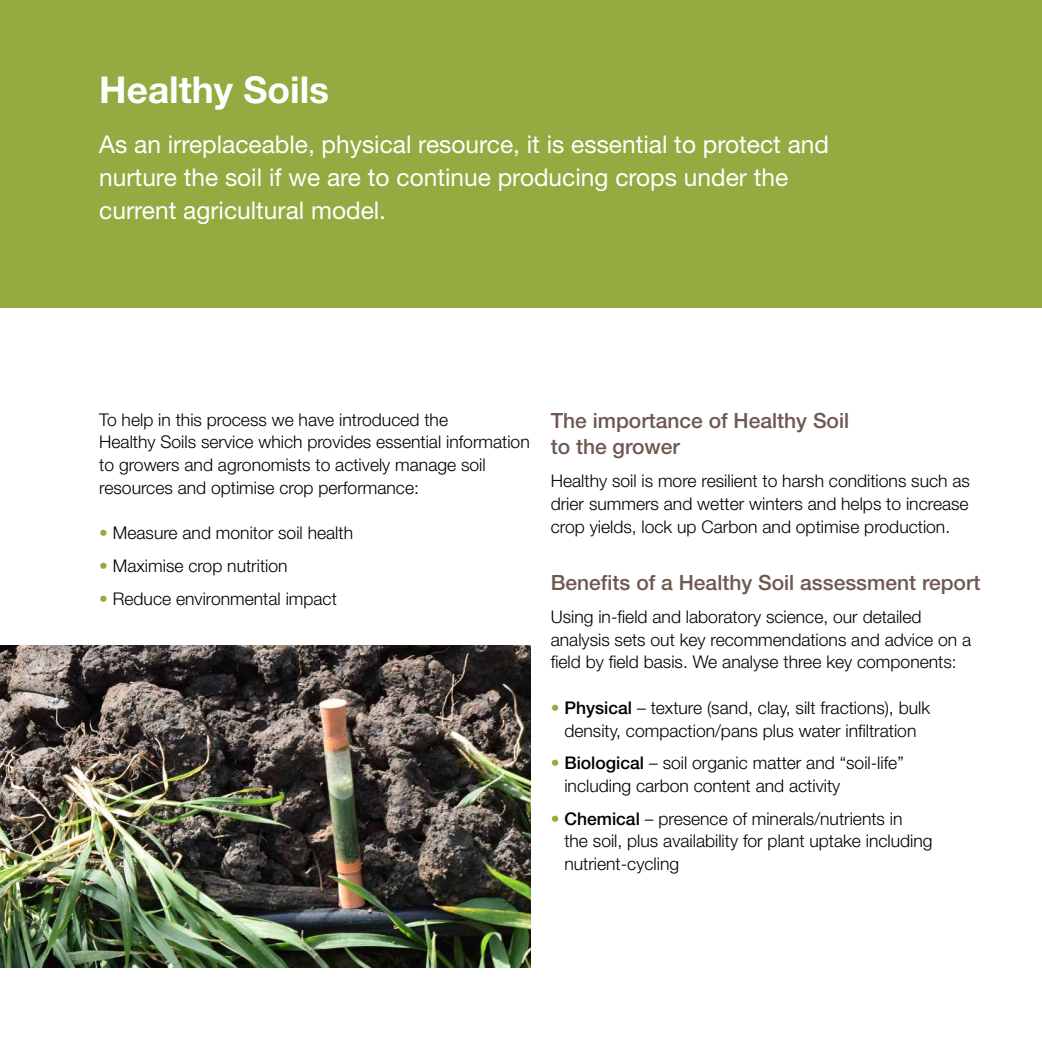
<style>
.page{position:relative;width:1042px;height:1042px;background:#fff}
.page>*{position:absolute;margin:0;border:0;box-sizing:border-box;transform-origin:0 0}
.t1{font:700 37.1px "Helvetica Neue";color:#fff}
.t2{font:24.5px/33.2px "Helvetica Neue";color:#fff}
.t3{font:500 21px/26.2px "Helvetica Neue";color:#6e5952}
.t4{font:300 17.5px/22.8px "Helvetica Neue";color:#000}
.s1{color:#93ab40}
.s2{font-weight:500}
</style>
<div class="page">
<div style="left:0;top:0;width:1042px;height:308px;background:#93ab40"></div>
<img style="left:0;top:645px;width:531px;height:322px">
<h1 class="t1" style="left:99px;top:67px;width:231px">Healthy Soils</h1>
<h2 class="t2" style="left:99px;top:127px;width:731px">As an irreplaceable, physical resource, it is essential to protect and nurture the soil if we are to continue producing crops under the current agricultural model.</h2>
<p class="t4" style="left:99px;top:408px;width:432px">To help in this process we have introduced the<br>Healthy Soils service which provides essential information to growers and agronomists to actively manage soil resources and optimise crop performance:</p>
<p class="t4" style="left:99px;top:521px;width:255px"><span class="s1">•</span> Measure and monitor soil health</p>
<p class="t4" style="left:99px;top:554px;width:190px"><span class="s1">•</span> Maximise crop nutrition</p>
<p class="t4" style="left:99px;top:587px;width:239px"><span class="s1">•</span> Reduce environmental impact</p>
<p class="t3" style="left:551px;top:407px;width:300px">The importance of Healthy Soil to the grower</p>
<p class="t4" style="left:551px;top:469px;width:421px;text-align:justify">Healthy soil is more resilient to harsh conditions such as drier summers and wetter winters and helps to increase crop yields, lock up Carbon and optimise production.</p>
<p class="t3" style="left:551px;top:569px;width:431px">Benefits of a Healthy Soil assessment report</p>
<p class="t4" style="left:551px;top:605px;width:422px">Using in-field and laboratory science, our detailed analysis sets out key recommendations and advice on a field by field basis. We analyse three key components:</p>
<p class="t4" style="left:551px;top:696px;width:381px;text-align:center"><span class="s1">•</span> <span class="s2">Physical</span> – texture (sand, clay, silt fractions), bulk density, compaction/pans plus water infiltration</p>
<p class="t4" style="left:564px;top:751px;width:341px;text-indent:-14px"><span class="s1">•</span> <span class="s2">Biological</span> – soil organic matter and “soil-life” including carbon content and activity</p>
<p class="t4" style="left:564px;top:807px;width:370px;text-indent:-14px"><span class="s1">•</span> <span class="s2">Chemical</span> – presence of minerals/nutrients in<br>the soil, plus availability for plant uptake including nutrient-cycling</p>
</div>
